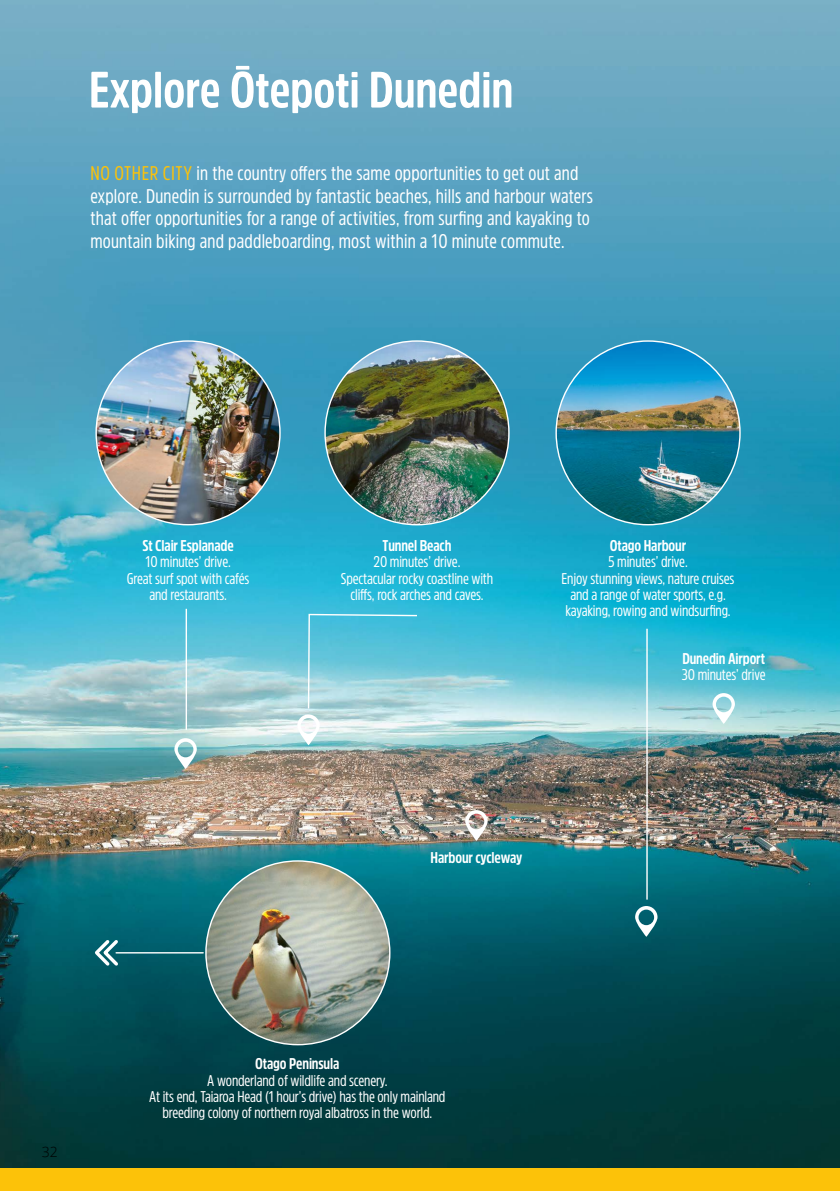
<style>
.page{position:relative;width:840px;height:1191px;background:#fff}
.page>*{position:absolute;margin:0;border:0;box-sizing:border-box;transform-origin:0 0}
.t1{font:700 50.8px "Amsi Pro Cond";color:#fff}
.t2{font:19.8px/22.6px "Amsi Pro Cond";letter-spacing:.01em;color:#fff}
.t3{font:15.6px/16.2px "Amsi Pro Cond";letter-spacing:-.01em;color:#fff;text-align:center}
.t4{font:700 15.6px "Amsi Pro Cond";letter-spacing:-.01em;color:#fff}
.t5{font:300 14px "Open Sans";color:#000}
.s1{color:#fcc209}
</style>
<div class="page">
<img style="left:0;top:0;width:840px;height:1191px">
<svg style="left:174px;top:738px;width:23px;height:31px"></svg>
<svg style="left:465px;top:810px;width:22px;height:31px"></svg>
<svg style="left:634px;top:906px;width:23px;height:30px"></svg>
<svg style="left:712px;top:693px;width:22px;height:31px"></svg>
<img style="left:96px;top:341px;width:184px;height:184px;border-radius:92px">
<img style="left:206px;top:861px;width:183px;height:183px;border-radius:92px">
<img style="left:556px;top:341px;width:183px;height:184px;border-radius:92px">
<img style="left:325px;top:341px;width:183px;height:184px;border-radius:92px">
<hr style="left:646px;top:629px;width:1px;height:270px;background:#fff">
<svg style="left:297px;top:613px;width:121px;height:132px"></svg>
<hr style="left:185px;top:609px;width:2px;height:121px;background:#fff">
<hr style="left:116px;top:952px;width:87px;height:1px;background:#fff">
<svg style="left:92px;top:936px;width:29px;height:32px"></svg>
<div style="left:0;top:1168px;width:839px;height:23px;background:#fcc209"></div>
<h1 class="t1" style="left:89px;top:55px;width:425px">Explore Ōtepoti Dunedin</h1>
<p class="t2" style="left:90px;top:161px;width:504px"><span class="s1">NO OTHER CITY</span> in the country offers the same opportunities to get out and explore. Dunedin is surrounded by fantastic beaches, hills and harbour waters that offer opportunities for a range of activities, from surfing and kayaking to mountain biking and paddleboarding, most within a 10 minute commute.</p>
<p class="t4" style="left:142px;top:535px;width:93px">St Clair Esplanade</p>
<p class="t3" style="left:127px;top:553px;width:124px">10 minutes’ drive.<br>Great surf spot with cafés and restaurants.</p>
<p class="t4" style="left:382px;top:535px;width:70px">Tunnel Beach</p>
<p class="t3" style="left:340px;top:553px;width:154px">20 minutes’ drive.<br>Spectacular rocky coastline with cliffs, rock arches and caves.</p>
<p class="t4" style="left:609px;top:535px;width:78px">Otago Harbour</p>
<p class="t3" style="left:561px;top:553px;width:174px">5 minutes’ drive.<br>Enjoy stunning views, nature cruises and a range of water sports, e.g. kayaking, rowing and windsurfing.</p>
<p class="t4" style="left:682px;top:647px;width:84px">Dunedin Airport</p>
<p class="t3" style="left:681px;top:666px;width:85px">30 minutes’ drive</p>
<p class="t4" style="left:430px;top:847px;width:93px">Harbour cycleway</p>
<p class="t5" style="left:42px;top:1142px;width:18px">32</p>
<p class="t4" style="left:255px;top:1053px;width:86px">Otago Peninsula</p>
<p class="t3" style="left:149px;top:1071px;width:298px">A wonderland of wildlife and scenery.<br>At its end, Taiaroa Head (1 hour’s drive) has the only mainland breeding colony of northern royal albatross in the world.</p>
</div>
